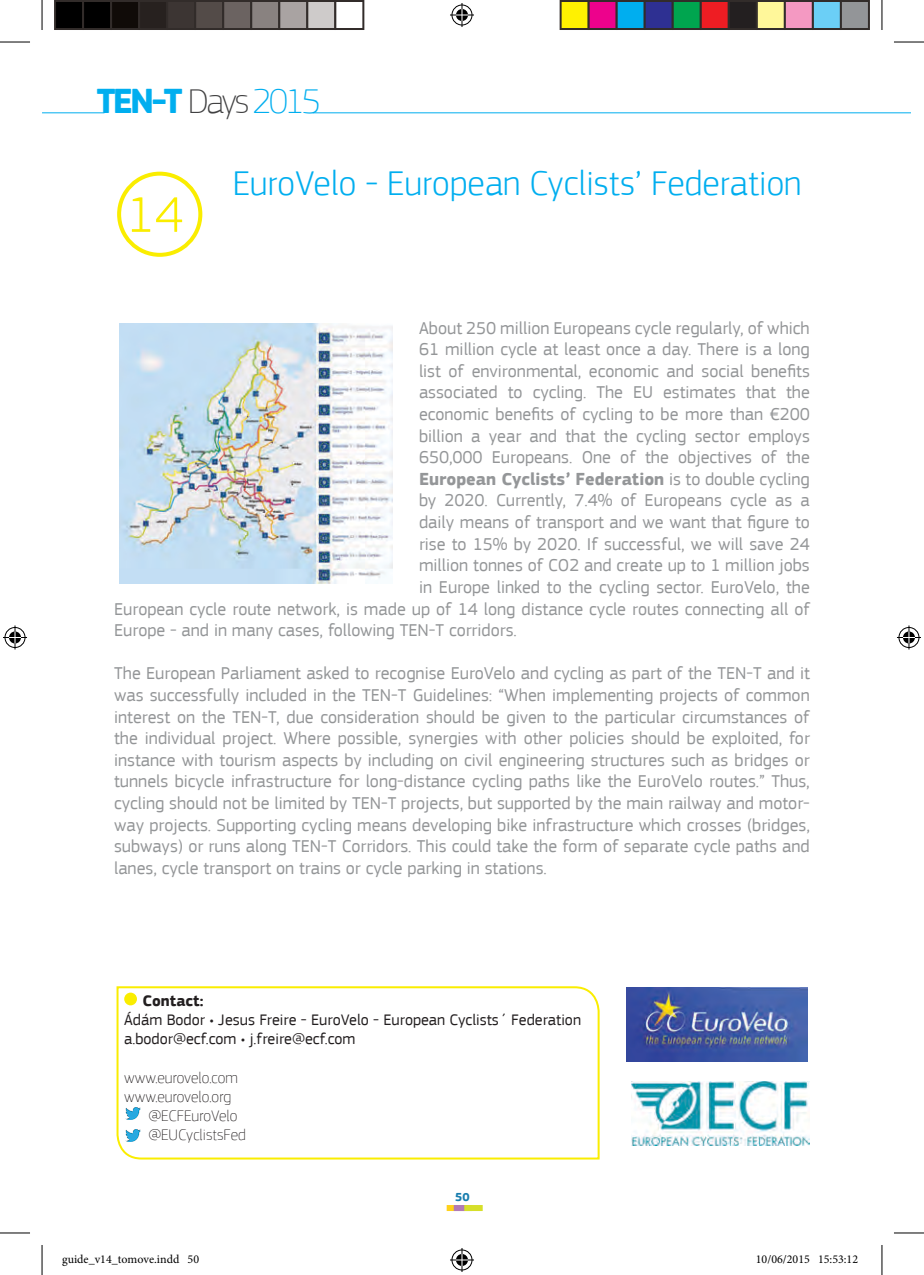
<style>
.page{position:relative;width:924px;height:1275px;background:#fff}
.page>*{position:absolute;margin:0;border:0;box-sizing:border-box;transform-origin:0 0}
.t1{font:300 52px "EC Square Sans Pro";color:#faed00}
.t2{font:300 36px "EC Square Sans Pro";color:#00aeef}
.t3{font:700 36px "EC Square Sans Pro";color:#00aeef}
.text1{font:18px/21.6px "EC Square Sans Pro";color:#949698;text-align:justify}
.text1-2{font:700 18px "EC Square Sans Pro";color:#949698}
.t4{font:16px "EC Square Sans Pro";color:#231f20}
.t5{font:100 16px "EC Square Sans Pro";color:#231f20}
.t6{font:700 16px "EC Square Sans Pro";color:#231f20}
.t7{font:12px "Minion Pro";color:#000}
.t8{font:700 12px "EC Square Sans Pro";color:#187dae}
.s1{font-weight:100;color:#414142}
.s2{font-weight:100}
.s3{font-weight:400}
</style>
<div class="page">
<div style="left:446px;top:1205px;width:19px;height:6px;background:#ffd21b"></div>
<div style="left:453px;top:1205px;width:19px;height:6px;background:#b17bb6"></div>
<div style="left:464px;top:1205px;width:18px;height:6px;background:#d6df2a"></div>
<svg style="left:116px;top:986px;width:484px;height:174px"></svg>
<div style="left:124px;top:992px;width:13px;height:13px;background:#faed00;border-radius:50%"></div>
<div style="left:117px;top:172px;width:85px;height:85px;border:4px solid #faed00;border-radius:50%"></div>
<img style="left:120px;top:323px;width:273px;height:261px">
<img style="left:631px;top:1081px;width:178px;height:64px">
<img style="left:626px;top:987px;width:181px;height:74px">
<img style="left:126px;top:1107px;width:15px;height:12px">
<img style="left:126px;top:1129px;width:15px;height:12px">
<hr style="left:42px;top:112px;width:62px;height:1px;background:#00aeef">
<hr style="left:312px;top:112px;width:597px;height:1px;background:#00aeef">
<hr style="left:0;top:42px;width:30px;height:1px;background:#000">
<hr style="left:893px;top:42px;width:30px;height:1px;background:#000">
<hr style="left:0;top:1232px;width:30px;height:1px;background:#000">
<hr style="left:893px;top:1232px;width:30px;height:1px;background:#000">
<hr style="left:42px;top:0;width:1px;height:30px;background:#000">
<hr style="left:42px;top:1245px;width:1px;height:30px;background:#000">
<hr style="left:881px;top:0;width:1px;height:30px;background:#000">
<hr style="left:881px;top:1245px;width:1px;height:30px;background:#000">
<svg style="left:450px;top:3px;width:24px;height:24px"></svg>
<svg style="left:450px;top:1248px;width:24px;height:24px"></svg>
<svg style="left:3px;top:625px;width:24px;height:24px"></svg>
<svg style="left:897px;top:625px;width:23px;height:24px"></svg>
<div style="left:55px;top:1px;width:28px;height:28px;background:#000"></div>
<div style="left:54px;top:0;width:30px;height:30px;border:2px solid #322c2a"></div>
<div style="left:83px;top:1px;width:28px;height:28px;background:#000"></div>
<div style="left:82px;top:0;width:30px;height:30px;border:2px solid #322c2a"></div>
<div style="left:111px;top:1px;width:28px;height:28px;background:#100b08"></div>
<div style="left:110px;top:0;width:30px;height:30px;border:2px solid #322c2a"></div>
<div style="left:139px;top:1px;width:28px;height:28px;background:#27211f"></div>
<div style="left:138px;top:0;width:30px;height:30px;border:2px solid #322c2a"></div>
<div style="left:167px;top:1px;width:28px;height:28px;background:#3c3533"></div>
<div style="left:166px;top:0;width:30px;height:30px;border:2px solid #322c2a"></div>
<div style="left:195px;top:1px;width:28px;height:28px;background:#534b48"></div>
<div style="left:194px;top:0;width:30px;height:30px;border:2px solid #322c2a"></div>
<div style="left:223px;top:1px;width:28px;height:28px;background:#6b6361"></div>
<div style="left:222px;top:0;width:30px;height:30px;border:2px solid #322c2a"></div>
<div style="left:251px;top:1px;width:28px;height:28px;background:#898280"></div>
<div style="left:250px;top:0;width:30px;height:30px;border:2px solid #322c2a"></div>
<div style="left:279px;top:1px;width:28px;height:28px;background:#a9a3a2"></div>
<div style="left:278px;top:0;width:30px;height:30px;border:2px solid #322c2a"></div>
<div style="left:307px;top:1px;width:28px;height:28px;background:#cecbca"></div>
<div style="left:306px;top:0;width:30px;height:30px;border:2px solid #322c2a"></div>
<div style="left:334px;top:0;width:30px;height:30px;border:2px solid #322c2a"></div>
<div style="left:560px;top:1px;width:28px;height:28px;background:#fff101"></div>
<div style="left:559px;top:0;width:30px;height:30px;border:2px solid #322c2a"></div>
<div style="left:588px;top:1px;width:28px;height:28px;background:#ed028c"></div>
<div style="left:587px;top:0;width:30px;height:30px;border:2px solid #322c2a"></div>
<div style="left:616px;top:1px;width:28px;height:28px;background:#00aeef"></div>
<div style="left:615px;top:0;width:30px;height:30px;border:2px solid #322c2a"></div>
<div style="left:644px;top:1px;width:28px;height:28px;background:#2e3092"></div>
<div style="left:643px;top:0;width:30px;height:30px;border:2px solid #322c2a"></div>
<div style="left:672px;top:1px;width:28px;height:28px;background:#00a54f"></div>
<div style="left:671px;top:0;width:30px;height:30px;border:2px solid #322c2a"></div>
<div style="left:700px;top:1px;width:28px;height:28px;background:#ee1d23"></div>
<div style="left:699px;top:0;width:30px;height:30px;border:2px solid #322c2a"></div>
<div style="left:728px;top:1px;width:28px;height:28px;background:#231f20"></div>
<div style="left:727px;top:0;width:30px;height:30px;border:2px solid #322c2a"></div>
<div style="left:756px;top:1px;width:28px;height:28px;background:#fff79a"></div>
<div style="left:755px;top:0;width:30px;height:30px;border:2px solid #322c2a"></div>
<div style="left:784px;top:1px;width:28px;height:28px;background:#f499c2"></div>
<div style="left:783px;top:0;width:30px;height:30px;border:2px solid #322c2a"></div>
<div style="left:812px;top:1px;width:28px;height:28px;background:#6bcff6"></div>
<div style="left:811px;top:0;width:30px;height:30px;border:2px solid #322c2a"></div>
<div style="left:840px;top:1px;width:28px;height:28px;background:#939598"></div>
<div style="left:839px;top:0;width:30px;height:30px;border:2px solid #322c2a"></div>
<div style="left:193px;top:1255px;width:6px;height:8px;border:1px solid #fff;border-radius:50%"></div>
<svg style="left:193px;top:1255px;width:5px;height:8px"></svg>
<h2 class="t3" style="left:97px;top:80px;width:225px">TEN-T <span class="s1">Days</span> <span class="s2">2015</span></h2>
<p class="t1" style="left:127px;top:184px;width:58px">14</p>
<p class="t2" style="left:232px;top:162px;width:570px">EuroVelo - European Cyclists’ Federation</p>
<p class="text1" style="left:419px;top:317px;width:392px">About 250 million Europeans cycle regularly, of which</p>
<p class="text1" style="left:419px;top:338px;width:392px">61 million cycle at least once a day. There is a long</p>
<p class="text1" style="left:419px;top:360px;width:392px">list of environmental, economic and social benefits</p>
<p class="text1" style="left:419px;top:382px;width:392px">associated to cycling. The EU estimates that the</p>
<p class="text1" style="left:419px;top:403px;width:392px">economic benefits of cycling to be more than €200</p>
<p class="text1" style="left:419px;top:425px;width:392px">billion a year and that the cycling sector employs</p>
<p class="text1" style="left:419px;top:446px;width:392px">650,000 Europeans. One of the objectives of the</p>
<p class="text1-2" style="left:419px;top:468px;width:392px">European Cyclists’ Federation <span class="s3">is to double cycling</span></p>
<p class="text1" style="left:419px;top:490px;width:392px">by 2020. Currently, 7.4% of Europeans cycle as a</p>
<p class="text1" style="left:419px;top:511px;width:392px">daily means of transport and we want that figure to</p>
<p class="text1" style="left:419px;top:533px;width:392px">rise to 15% by 2020. If successful, we will save 24</p>
<p class="text1" style="left:419px;top:554px;width:392px">million tonnes of CO2 and create up to 1 million jobs</p>
<p class="text1" style="left:419px;top:576px;width:392px">in Europe linked to the cycling sector. EuroVelo, the</p>
<p class="text1" style="left:114px;top:598px;width:697px">European cycle route network, is made up of 14 long distance cycle routes connecting all of</p>
<p class="text1" style="left:114px;top:619px;width:404px">Europe - and in many cases, following TEN-T corridors.</p>
<p class="text1" style="left:114px;top:662px;width:697px">The European Parliament asked to recognise EuroVelo and cycling as part of the TEN-T and it was successfully included in the TEN-T Guidelines: “When implementing projects of common interest on the TEN-T, due consideration should be given to the particular circumstances of the individual project. Where possible, synergies with other policies should be exploited, for instance with tourism aspects by including on civil engineering structures such as bridges or tunnels bicycle infrastructure for long-distance cycling paths like the EuroVelo routes.” Thus, cycling should not be limited by TEN-T projects, but supported by the main railway and motor&shy;way projects. Supporting cycling means developing bike infrastructure which crosses (bridges, subways) or runs along TEN-T Corridors. This could take the form of separate cycle paths and lanes, cycle transport on trains or cycle parking in stations.</p>
<p class="t6" style="left:143px;top:991px;width:62px">Contact:</p>
<p class="t4" style="left:124px;top:1010px;width:458px">Ádám Bodor • Jesus Freire - EuroVelo - European Cyclists´ Federation</p>
<p class="t4" style="left:124px;top:1029px;width:233px">a.bodor@ecf.com • j.freire@ecf.com</p>
<p class="t5" style="left:124px;top:1068px;width:115px">www.eurovelo.com</p>
<p class="t5" style="left:124px;top:1087px;width:108px">www.eurovelo.org</p>
<p class="t5" style="left:148px;top:1106px;width:91px">@ECFEuroVelo</p>
<p class="t5" style="left:148px;top:1125px;width:99px">@EUCyclistsFed</p>
<p class="t8" style="left:455px;top:1190px;width:16px">50</p>
<p class="t7" style="left:62px;top:1251px;width:138px">guide_v14_tomove.indd 50</p>
<p class="t7" style="left:755px;top:1251px;width:104px">10/06/2015 15:53:12</p>
</div>
